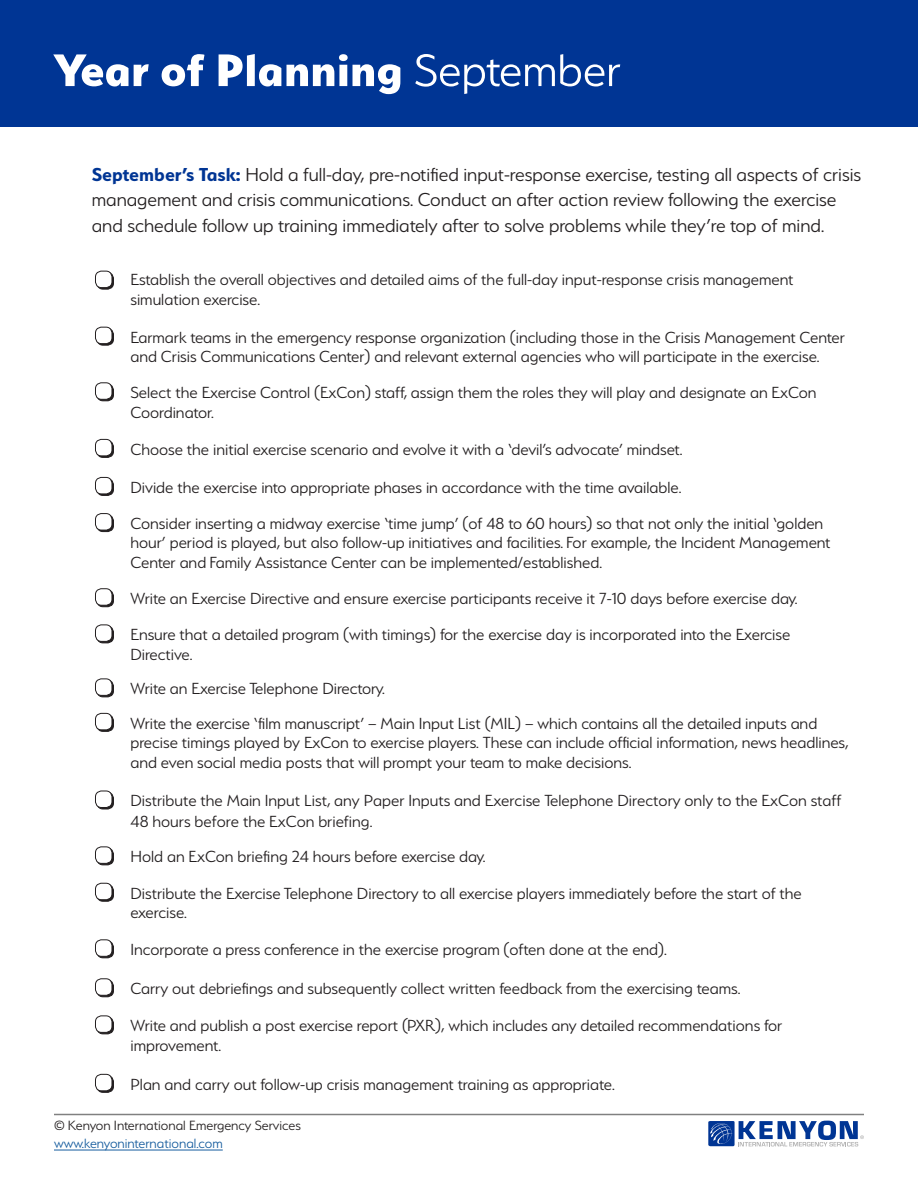
<style>
.page{position:relative;width:918px;height:1188px;background:#fff}
.page>*{position:absolute;margin:0;border:0;box-sizing:border-box;transform-origin:0 0}
.t1{font:800 51px "Serenity";color:#fff}
.t2{font:300 21px/25.2px "Serenity";color:#231f20}
.t3{font:300 18px/19.5px "Serenity";color:#231f20}
.t4{font:300 15px "Serenity";color:#231f20}
.t5{font:300 15px "Serenity";color:#175d9e}
.s1{font-weight:300}
.s2{font-weight:700;color:#003594}
</style>
<div class="page">
<hr style="left:54px;top:1114px;width:810px;height:1px;background:#808080">
<div style="left:0;top:0;width:918px;height:126px;background:#003594"></div>
<svg style="left:708px;top:1121px;width:156px;height:25px"></svg>
<div style="left:97px;top:384px;width:16px;height:17px;background:#231f20;border-radius:6px"></div>
<div style="left:97px;top:384px;width:17px;height:17px;border:1px solid #231f20;border-radius:6px"></div>
<div style="left:95px;top:383px;width:17px;height:16px;background:#fff;border-radius:6px"></div>
<div style="left:95px;top:382px;width:17px;height:18px;border:1px solid #231f20;border-radius:6px"></div>
<div style="left:97px;top:329px;width:16px;height:16px;background:#231f20;border-radius:6px"></div>
<div style="left:97px;top:328px;width:17px;height:18px;border:1px solid #231f20;border-radius:6px"></div>
<div style="left:95px;top:327px;width:17px;height:17px;background:#fff;border-radius:6px"></div>
<div style="left:95px;top:327px;width:17px;height:17px;border:1px solid #231f20;border-radius:6px"></div>
<div style="left:97px;top:273px;width:16px;height:16px;background:#231f20;border-radius:6px"></div>
<div style="left:97px;top:272px;width:17px;height:17px;border:1px solid #231f20;border-radius:6px"></div>
<div style="left:95px;top:271px;width:17px;height:17px;background:#fff;border-radius:6px"></div>
<div style="left:95px;top:271px;width:17px;height:17px;border:1px solid #231f20;border-radius:6px"></div>
<div style="left:97px;top:441px;width:16px;height:16px;background:#231f20;border-radius:6px"></div>
<div style="left:97px;top:441px;width:17px;height:17px;border:1px solid #231f20;border-radius:6px"></div>
<div style="left:95px;top:439px;width:17px;height:17px;background:#fff;border-radius:6px"></div>
<div style="left:95px;top:439px;width:17px;height:17px;border:1px solid #231f20;border-radius:6px"></div>
<div style="left:97px;top:479px;width:16px;height:16px;background:#231f20;border-radius:6px"></div>
<div style="left:97px;top:479px;width:17px;height:17px;border:1px solid #231f20;border-radius:6px"></div>
<div style="left:95px;top:477px;width:17px;height:17px;background:#fff;border-radius:6px"></div>
<div style="left:95px;top:477px;width:17px;height:17px;border:1px solid #231f20;border-radius:6px"></div>
<div style="left:97px;top:515px;width:16px;height:17px;background:#231f20;border-radius:6px"></div>
<div style="left:97px;top:515px;width:17px;height:17px;border:1px solid #231f20;border-radius:6px"></div>
<div style="left:95px;top:514px;width:17px;height:16px;background:#fff;border-radius:6px"></div>
<div style="left:95px;top:513px;width:17px;height:17px;border:1px solid #231f20;border-radius:6px"></div>
<div style="left:97px;top:590px;width:16px;height:17px;background:#231f20;border-radius:6px"></div>
<div style="left:97px;top:590px;width:17px;height:17px;border:1px solid #231f20;border-radius:6px"></div>
<div style="left:95px;top:589px;width:17px;height:16px;background:#fff;border-radius:6px"></div>
<div style="left:95px;top:588px;width:17px;height:18px;border:1px solid #231f20;border-radius:6px"></div>
<div style="left:97px;top:626px;width:16px;height:17px;background:#231f20;border-radius:6px"></div>
<div style="left:97px;top:626px;width:17px;height:17px;border:1px solid #231f20;border-radius:6px"></div>
<div style="left:95px;top:625px;width:17px;height:16px;background:#fff;border-radius:6px"></div>
<div style="left:95px;top:625px;width:17px;height:17px;border:1px solid #231f20;border-radius:6px"></div>
<div style="left:97px;top:680px;width:16px;height:17px;background:#231f20;border-radius:6px"></div>
<div style="left:97px;top:680px;width:17px;height:17px;border:1px solid #231f20;border-radius:6px"></div>
<div style="left:95px;top:679px;width:17px;height:16px;background:#fff;border-radius:6px"></div>
<div style="left:95px;top:679px;width:17px;height:17px;border:1px solid #231f20;border-radius:6px"></div>
<div style="left:97px;top:715px;width:16px;height:16px;background:#231f20;border-radius:6px"></div>
<div style="left:97px;top:714px;width:17px;height:18px;border:1px solid #231f20;border-radius:6px"></div>
<div style="left:95px;top:713px;width:17px;height:17px;background:#fff;border-radius:6px"></div>
<div style="left:95px;top:713px;width:17px;height:17px;border:1px solid #231f20;border-radius:6px"></div>
<div style="left:97px;top:792px;width:16px;height:17px;background:#231f20;border-radius:6px"></div>
<div style="left:97px;top:792px;width:17px;height:17px;border:1px solid #231f20;border-radius:6px"></div>
<div style="left:95px;top:791px;width:17px;height:16px;background:#fff;border-radius:6px"></div>
<div style="left:95px;top:791px;width:17px;height:17px;border:1px solid #231f20;border-radius:6px"></div>
<div style="left:97px;top:848px;width:16px;height:17px;background:#231f20;border-radius:6px"></div>
<div style="left:97px;top:848px;width:17px;height:17px;border:1px solid #231f20;border-radius:6px"></div>
<div style="left:95px;top:847px;width:17px;height:16px;background:#fff;border-radius:6px"></div>
<div style="left:95px;top:846px;width:17px;height:18px;border:1px solid #231f20;border-radius:6px"></div>
<div style="left:97px;top:885px;width:16px;height:16px;background:#231f20;border-radius:6px"></div>
<div style="left:97px;top:884px;width:17px;height:18px;border:1px solid #231f20;border-radius:6px"></div>
<div style="left:95px;top:883px;width:17px;height:17px;background:#fff;border-radius:6px"></div>
<div style="left:95px;top:883px;width:17px;height:17px;border:1px solid #231f20;border-radius:6px"></div>
<div style="left:97px;top:941px;width:16px;height:17px;background:#231f20;border-radius:6px"></div>
<div style="left:97px;top:941px;width:17px;height:17px;border:1px solid #231f20;border-radius:6px"></div>
<div style="left:95px;top:940px;width:17px;height:16px;background:#fff;border-radius:6px"></div>
<div style="left:95px;top:939px;width:17px;height:18px;border:1px solid #231f20;border-radius:6px"></div>
<div style="left:97px;top:980px;width:16px;height:17px;background:#231f20;border-radius:6px"></div>
<div style="left:97px;top:980px;width:17px;height:17px;border:1px solid #231f20;border-radius:6px"></div>
<div style="left:95px;top:979px;width:17px;height:16px;background:#fff;border-radius:6px"></div>
<div style="left:95px;top:978px;width:17px;height:18px;border:1px solid #231f20;border-radius:6px"></div>
<div style="left:97px;top:1017px;width:16px;height:17px;background:#231f20;border-radius:6px"></div>
<div style="left:97px;top:1017px;width:17px;height:17px;border:1px solid #231f20;border-radius:6px"></div>
<div style="left:95px;top:1016px;width:17px;height:16px;background:#fff;border-radius:6px"></div>
<div style="left:95px;top:1015px;width:17px;height:18px;border:1px solid #231f20;border-radius:6px"></div>
<div style="left:97px;top:1076px;width:16px;height:16px;background:#231f20;border-radius:6px"></div>
<div style="left:97px;top:1075px;width:17px;height:18px;border:1px solid #231f20;border-radius:6px"></div>
<div style="left:95px;top:1074px;width:17px;height:17px;background:#fff;border-radius:6px"></div>
<div style="left:95px;top:1074px;width:17px;height:17px;border:1px solid #231f20;border-radius:6px"></div>
<hr style="left:54px;top:1150px;width:169px;height:1px;background:#175d9e">
<p class="t1" style="left:54px;top:41px;width:568px">Year of Planning <span class="s1">September</span></p>
<p class="t2" style="left:92px;top:162px;width:771px"><span class="s2">September’s Task:</span> Hold a full-day, pre-notified input-response exercise, testing all aspects of crisis management and crisis communications. Conduct an after action review following the exercise and schedule follow up training immediately after to solve problems while they’re top of mind.</p>
<p class="t3" style="left:130px;top:270px;width:665px">Establish the overall objectives and detailed aims of the full-day input-response crisis management simulation exercise.</p>
<p class="t3" style="left:130px;top:327px;width:716px">Earmark teams in the emergency response organization (including those in the Crisis Management Center and Crisis Communications Center) and relevant external agencies who will participate in the exercise.</p>
<p class="t3" style="left:130px;top:383px;width:688px">Select the Exercise Control (ExCon) staff, assign them the roles they will play and designate an ExCon<br>Coordinator.</p>
<p class="t3" style="left:130px;top:439px;width:554px">Choose the initial exercise scenario and evolve it with a ‘devil’s advocate’ mindset.</p>
<p class="t3" style="left:130px;top:477px;width:553px">Divide the exercise into appropriate phases in accordance with the time available.</p>
<p class="t3" style="left:130px;top:514px;width:702px">Consider inserting a midway exercise ‘time jump’ (of 48 to 60 hours) so that not only the initial ‘golden hour’ period is played, but also follow-up initiatives and facilities. For example, the Incident Management<br>Center and Family Assistance Center can be implemented/established.</p>
<p class="t3" style="left:130px;top:580px;width:669px;line-height:36.2px">Write an Exercise Directive and ensure exercise participants receive it 7-10 days before exercise day.<br>Ensure that a detailed program (with timings) for the exercise day is incorporated into the Exercise</p>
<p class="t3" style="left:130px;top:637px;width:688px;line-height:34.5px">Directive.<br>Write an Exercise Telephone Directory.<br>Write the exercise ‘film manuscript’ – Main Input List (MIL) – which contains all the detailed inputs and</p>
<p class="t3" style="left:130px;top:733px;width:720px">precise timings played by ExCon to exercise players. These can include official information, news headlines, and even social media posts that will prompt your team to make decisions.</p>
<p class="t3" style="left:130px;top:791px;width:713px;line-height:20.2px">Distribute the Main Input List, any Paper Inputs and Exercise Telephone Directory only to the ExCon staff<br>48 hours before the ExCon briefing.</p>
<p class="t3" style="left:130px;top:838px;width:673px;line-height:36.3px">Hold an ExCon briefing 24 hours before exercise day.<br>Distribute the Exercise Telephone Directory to all exercise players immediately before the start of the</p>
<p class="t3" style="left:130px;top:894px;width:538px;line-height:37px">exercise.<br>Incorporate a press conference in the exercise program (often done at the end).</p>
<p class="t3" style="left:130px;top:970px;width:653px;line-height:37px">Carry out debriefings and subsequently collect written feedback from the exercising teams.<br>Write and publish a post exercise report (PXR), which includes any detailed recommendations for</p>
<p class="t3" style="left:130px;top:1026px;width:486px;line-height:39px">improvement.<br>Plan and carry out follow-up crisis management training as appropriate.</p>
<p class="t4" style="left:54px;top:1118px;width:248px">© Kenyon International Emergency Services</p>
<p class="t5" style="left:54px;top:1136px;width:170px">www.kenyoninternational.com</p>
</div>
